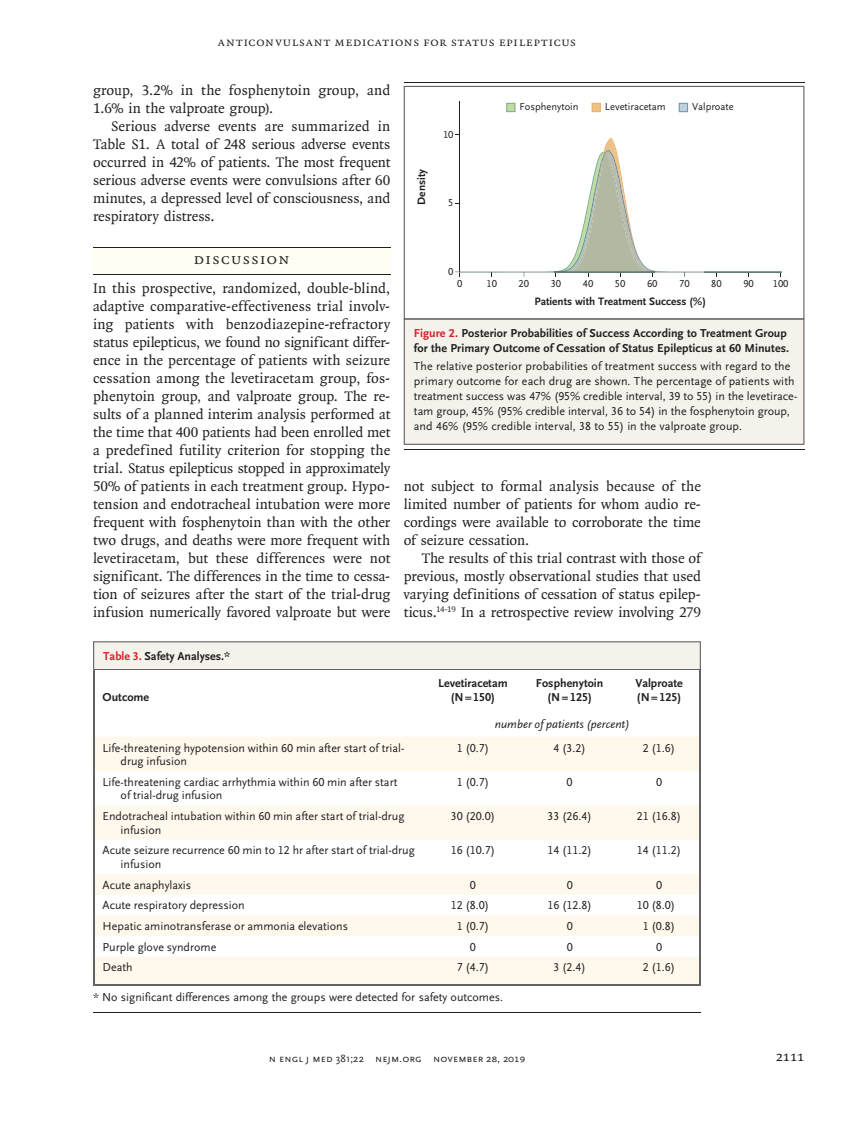
<style>
.page{position:relative;width:851px;height:1134px;background:#fff}
.page>*{position:absolute;margin:0;border:0;box-sizing:border-box;transform-origin:0 0}
.t1{font:15.75px "OTNEJM Quadraat Small Cap";letter-spacing:.075em;color:#231f20}
.t2{font:15px/18px "OTNEJM Quadraat";letter-spacing:-.005em;color:#231f20;text-align:justify}
.t3{font:14.25px "OTNEJM Quadraat Cap";color:#231f20}
.t4{font:12.75px "OTNEJM Quadraat Small Cap";letter-spacing:.05em;color:#231f20}
.t5{font:12px/15px "OTNEJM Scala Sans LF";color:#231f20}
.t6{font:700 12px/13.5px "OTNEJM Scala Sans LF";letter-spacing:.005em;color:#231f20}
.t7{font:italic 12px "OTNEJM Scala Sans LF";color:#231f20}
.t8{font:700 11.25px "OTNEJM Scala Sans LF";color:#231f20}
.t9{font:10.8px "OTNEJM Scala Sans LF Cap";letter-spacing:.01em;color:#231f20}
.t10{font:10.5px "OTNEJM Scala Sans LF";color:#231f20}
.s1{color:#d1232a}
.s2{font-family:"OTNEJM Scala Sans OSF"}
.s3{font-family:"OTNEJM Scala Sans LF Small Cap"}
</style>
<div class="page">
<div style="left:93px;top:248px;width:297px;height:26px;background:#fffef2"></div>
<hr style="left:93px;top:248px;width:297px;height:1px;background:#231f20">
<hr style="left:93px;top:274px;width:297px;height:1px;background:#231f20">
<hr style="left:404px;top:449px;width:400px;height:1px;background:#231f20">
<hr style="left:404px;top:82px;width:400px;height:1px;background:#231f20">
<div style="left:404px;top:320px;width:400px;height:125px;background:#f5f1eb"></div>
<svg style="left:404px;top:86px;width:400px;height:234px"></svg>
<svg style="left:94px;top:737px;width:605px;height:247px;fill:#fef9ec"></svg>
<hr style="left:93px;top:670px;width:1px;height:40px;background:#636366">
<hr style="left:699px;top:670px;width:1px;height:40px;background:#636366">
<svg style="left:93px;top:710px;width:1px;height:27px"></svg>
<svg style="left:699px;top:710px;width:1px;height:27px"></svg>
<hr style="left:93px;top:737px;width:1px;height:34px;background:#636366">
<hr style="left:699px;top:737px;width:1px;height:34px;background:#636366">
<hr style="left:93px;top:771px;width:1px;height:34px;background:#636366">
<hr style="left:699px;top:771px;width:1px;height:34px;background:#636366">
<hr style="left:93px;top:805px;width:1px;height:35px;background:#636366">
<hr style="left:699px;top:805px;width:1px;height:35px;background:#636366">
<hr style="left:93px;top:840px;width:1px;height:34px;background:#636366">
<hr style="left:699px;top:840px;width:1px;height:34px;background:#636366">
<svg style="left:93px;top:874px;width:1px;height:110px"></svg>
<svg style="left:699px;top:874px;width:1px;height:110px"></svg>
<hr style="left:93px;top:984px;width:331px;height:2px;background:#636366">
<hr style="left:424px;top:984px;width:97px;height:2px;background:#636366">
<hr style="left:521px;top:984px;width:96px;height:2px;background:#636366">
<hr style="left:617px;top:984px;width:83px;height:2px;background:#636366">
<svg style="left:93px;top:641px;width:607px;height:29px;background:#eae6e1"></svg>
<hr style="left:93px;top:1012px;width:607px;height:1px;background:#231f20">
<img style="left:504px;top:272px;width:50px;height:5px">
<img style="left:654px;top:272px;width:50px;height:5px">
<img style="left:455px;top:272px;width:49px;height:1px">
<img style="left:554px;top:272px;width:100px;height:1px">
<img style="left:704px;top:272px;width:77px;height:1px">
<p class="t4" style="left:218px;top:35px;width:359px">Anticonvulsant Medications for Status Epilepticus</p>
<p class="t2" style="left:93px;top:81px;width:299px">group, 3.2% in the fosphenytoin group, and<br>1.6% in the valproate group).</p>
<p class="t2" style="left:93px;top:117px;width:299px;text-indent:18px">Serious adverse events are summarized in Table S1. A total of 248 serious adverse events occurred in 42% of patients. The most frequent serious adverse events were convulsions after 60 minutes, a depressed level of consciousness, and respiratory distress.</p>
<p class="t1" style="left:193px;top:250px;width:98px">Discussion</p>
<p class="t2" style="left:93px;top:279px;width:299px">In this prospective, randomized, double-blind, adaptive comparative-effectiveness trial involv&shy;ing patients with benzodiazepine-refractory status epilepticus, we found no significant differ&shy;ence in the percentage of patients with seizure cessation among the levetiracetam group, fos&shy;phenytoin group, and valproate group. The re&shy;sults of a planned interim analysis performed at the time that 400 patients had been enrolled met a predefined futility criterion for stopping the trial. Status epilepticus stopped in approximately 50% of patients in each treatment group. Hypo&shy;tension and endotracheal intubation were more frequent with fosphenytoin than with the other two drugs, and deaths were more frequent with levetiracetam, but these differences were not significant. The differences in the time to cessa&shy;tion of seizures after the start of the trial-drug infusion numerically favored valproate but were</p>
<p class="t10" style="left:519px;top:101px;width:61px">Fosphenytoin</p>
<p class="t10" style="left:605px;top:101px;width:62px">Levetiracetam</p>
<p class="t10" style="left:692px;top:101px;width:43px">Valproate</p>
<p class="t10" style="left:443px;top:129px;width:12px">10</p>
<p class="t8" style="left:415px;top:205px;width:37px;rotate:-90deg">Density</p>
<p class="t10" style="left:448px;top:197px;width:7px">5</p>
<p class="t10" style="left:448px;top:266px;width:7px">0</p>
<p class="t10" style="left:457px;top:278px;width:7px">0</p>
<p class="t10" style="left:486px;top:278px;width:12px">10</p>
<p class="t10" style="left:518px;top:278px;width:12px">20</p>
<p class="t10" style="left:550px;top:278px;width:12px">30</p>
<p class="t10" style="left:582px;top:278px;width:12px">40</p>
<p class="t10" style="left:615px;top:278px;width:12px">50</p>
<p class="t10" style="left:647px;top:278px;width:12px">60</p>
<p class="t10" style="left:679px;top:278px;width:12px">70</p>
<p class="t10" style="left:711px;top:278px;width:12px">80</p>
<p class="t10" style="left:743px;top:278px;width:12px">90</p>
<p class="t10" style="left:772px;top:278px;width:17px">100</p>
<p class="t8" style="left:534px;top:296px;width:173px">Patients with Treatment Success (%)</p>
<p class="t6" style="left:414px;top:326px;width:377px;line-height:15px"><span class="s1">Figure 2.</span> Posterior Probabilities of Success According to Treatment Group for the Primary Outcome of Cessation of Status Epilepticus at 60 Minutes.</p>
<p class="t5" style="left:414px;top:359px;width:385px">The relative posterior probabilities of treatment success with regard to the primary outcome for each drug are shown. The percentage of patients with treatment success was 47% (95% credible interval, 39 to 55) in the levetirace&shy;tam group, 45% (95% credible interval, 36 to 54) in the fosphenytoin group, and 46% (95% credible interval, 38 to 55) in the valproate group.</p>
<p class="t2" style="left:403px;top:477px;width:299px">not subject to formal analysis because of the limited number of patients for whom audio re&shy;cordings were available to corroborate the time of seizure cessation.</p>
<p class="t2" style="left:403px;top:549px;width:299px;text-indent:18px">The results of this trial contrast with those of previous, mostly observational studies that used varying definitions of cessation of status epilep&shy;ticus.<sup>14-19</sup> In a retrospective review involving 279</p>
<p class="t6" style="left:103px;top:650px;width:129px"><span class="s1">Table 3.</span> Safety Analyses.*</p>
<p class="t6" style="left:103px;top:691px;width:48px">Outcome</p>
<p class="t6" style="left:438px;top:677px;width:71px;text-align:center">Levetiracetam (N = 150)</p>
<p class="t6" style="left:536px;top:677px;width:69px;text-align:center">Fosphenytoin (N = 125)</p>
<p class="t6" style="left:635px;top:677px;width:49px">Valproate (N = 125)</p>
<p class="t7" style="left:495px;top:717px;width:136px">number of patients (percent)</p>
<p class="t5" style="left:121px;top:741px;width:285px;line-height:13.5px;text-indent:-18px">Life-threatening hypotension within 60 min after start of trial&shy;drug infusion</p>
<p class="t5" style="left:456px;top:740px;width:34px">1 (0.7)</p>
<p class="t5" style="left:553px;top:740px;width:34px">4 (3.2)</p>
<p class="t5" style="left:642px;top:740px;width:34px">2 (1.6)</p>
<p class="t5" style="left:121px;top:775px;width:278px;line-height:13.5px;text-indent:-18px">Life-threatening cardiac arrhythmia within 60 min after start of trial-drug infusion</p>
<p class="t5" style="left:456px;top:775px;width:34px">1 (0.7)</p>
<p class="t5" style="left:566px;top:775px;width:7px">0</p>
<p class="t5" style="left:656px;top:775px;width:7px">0</p>
<p class="t5" style="left:121px;top:810px;width:285px;line-height:13.5px;text-indent:-18px">Endotracheal intubation within 60 min after start of trial-drug infusion</p>
<p class="t5" style="left:450px;top:809px;width:46px">30 (20.0)</p>
<p class="t5" style="left:547px;top:809px;width:46px">33 (26.4)</p>
<p class="t5" style="left:636px;top:809px;width:46px">21 (16.8)</p>
<p class="t5" style="left:121px;top:844px;width:296px;line-height:13.5px;text-indent:-18px">Acute seizure recurrence 60 min to 12 hr after start of trial-drug infusion</p>
<p class="t5" style="left:450px;top:843px;width:46px">16 (10.7)</p>
<p class="t5" style="left:547px;top:843px;width:46px">14 (11.2)</p>
<p class="t5" style="left:636px;top:843px;width:46px">14 (11.2)</p>
<p class="t5" style="left:103px;top:877px;width:90px">Acute anaphylaxis</p>
<p class="t5" style="left:470px;top:877px;width:7px">0</p>
<p class="t5" style="left:566px;top:877px;width:7px">0</p>
<p class="t5" style="left:656px;top:877px;width:7px">0</p>
<p class="t5" style="left:103px;top:898px;width:144px">Acute respiratory depression</p>
<p class="t5" style="left:450px;top:898px;width:40px">12 (8.0)</p>
<p class="t5" style="left:547px;top:898px;width:46px">16 (12.8)</p>
<p class="t5" style="left:636px;top:898px;width:40px">10 (8.0)</p>
<p class="t5" style="left:103px;top:919px;width:247px">Hepatic aminotransferase or ammonia elevations</p>
<p class="t5" style="left:456px;top:919px;width:34px">1 (0.7)</p>
<p class="t5" style="left:566px;top:919px;width:7px">0</p>
<p class="t5" style="left:642px;top:919px;width:34px">1 (0.8)</p>
<p class="t5" style="left:103px;top:940px;width:115px">Purple glove syndrome</p>
<p class="t5" style="left:470px;top:940px;width:7px">0</p>
<p class="t5" style="left:566px;top:940px;width:7px">0</p>
<p class="t5" style="left:656px;top:940px;width:7px">0</p>
<p class="t5" style="left:103px;top:960px;width:32px">Death</p>
<p class="t5" style="left:456px;top:960px;width:34px">7 (4.7)</p>
<p class="t5" style="left:553px;top:960px;width:34px">3 (2.4)</p>
<p class="t5" style="left:642px;top:960px;width:34px">2 (1.6)</p>
<p class="t5" style="left:93px;top:990px;width:411px">* No significant differences among the groups were detected for safety outcomes.</p>
<p class="t9" style="left:269px;top:1053px;width:258px">n engl j med <span class="s2">381;22</span> nejm.org <span class="s3">November 28, 2019</span></p>
<p class="t3" style="left:775px;top:1048px;width:30px">2111</p>
</div>
